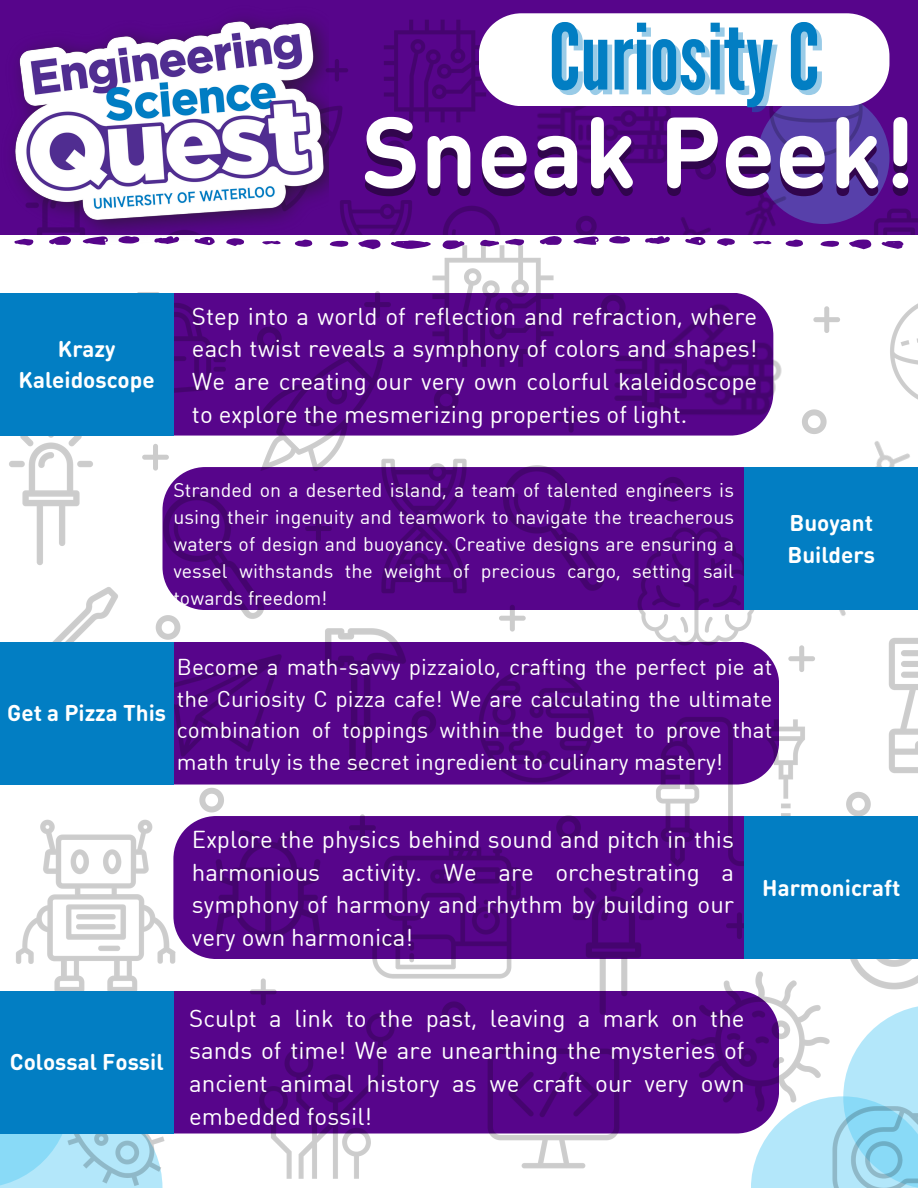
<style>
.page{position:relative;width:918px;height:1188px;background:#fff}
.page>*{position:absolute;margin:0;border:0;box-sizing:border-box;transform-origin:0 0}
.t1{font:700 99px "DIN Round Web W04";color:#fff}
.t2{font:90.9px "League Gothic";color:#027ec3}
.t3{font:24px/32.7px "DIN Round Web W03";color:#fff;text-align:justify}
.t4{font:22.5px/31.5px "DIN Round Web W03";color:#fff;text-align:justify}
.t5{font:700 22.5px/31.5px "DIN Round Web W04";color:#fff;text-align:center}
.t6{font:19.5px/27px "DIN Round Web W03";color:#fff;text-align:justify}
</style>
<div class="page">
<div style="left:0;top:0;width:918px;height:436px;background:#57058b"></div>
<img style="left:329px;top:106px;width:14px;height:42px">
<img style="left:761px;top:50px;width:129px;height:136px">
<img style="left:867px;top:186px;width:51px;height:49px">
<svg style="left:867px;top:161px;width:11px;height:22px"></svg>
<img style="left:384px;top:20px;width:95px;height:102px">
<svg style="left:329px;top:59px;width:19px;height:23px"></svg>
<img style="left:537px;top:106px;width:141px;height:57px">
<img style="left:622px;top:137px;width:245px;height:98px">
<svg style="left:695px;top:159px;width:21px;height:21px"></svg>
<img style="left:340px;top:200px;width:69px;height:35px">
<svg style="left:384px;top:140px;width:21px;height:21px"></svg>
<img style="left:409px;top:200px;width:84px;height:16px">
<svg style="left:489px;top:156px;width:23px;height:22px"></svg>
<div style="left:0;top:235px;width:918px;height:953px;background:#fff"></div>
<svg style="left:358px;top:239px;width:23px;height:10px"></svg>
<svg style="left:329px;top:241px;width:19px;height:6px"></svg>
<img style="left:13px;top:18px;width:316px;height:229px">
<div style="left:479px;top:13px;width:410px;height:93px;background:#fff"></div>
<svg style="left:849px;top:239px;width:22px;height:10px"></svg>
<svg style="left:583px;top:216px;width:14px;height:19px"></svg>
<svg style="left:882px;top:241px;width:22px;height:8px"></svg>
<svg style="left:822px;top:241px;width:17px;height:6px"></svg>
<svg style="left:391px;top:241px;width:13px;height:8px"></svg>
<svg style="left:751px;top:1143px;width:51px;height:45px;background:#b8e8fa"></svg>
<div style="left:843px;top:1005px;width:75px;height:183px;background:#b3e7fa"></div>
<div style="left:263px;top:293px;width:308px;height:143px;background:#57058b"></div>
<div style="left:446px;top:1026px;width:213px;height:108px;background:#57058b"></div>
<img style="left:35px;top:229px;width:228px;height:207px">
<img style="left:224px;top:991px;width:222px;height:188px">
<img style="left:165px;top:467px;width:139px;height:132px">
<img style="left:52px;top:608px;width:48px;height:34px">
<img style="left:100px;top:599px;width:148px;height:186px">
<img style="left:9px;top:436px;width:156px;height:172px">
<img style="left:232px;top:320px;width:179px;height:179px">
<img style="left:16px;top:777px;width:208px;height:215px">
<svg style="left:305px;top:501px;width:15px;height:41px"></svg>
<svg style="left:156px;top:615px;width:25px;height:25px"></svg>
<svg style="left:257px;top:327px;width:25px;height:24px"></svg>
<svg style="left:142px;top:444px;width:27px;height:27px"></svg>
<img style="left:199px;top:813px;width:141px;height:140px">
<svg style="left:199px;top:788px;width:25px;height:25px"></svg>
<svg style="left:250px;top:978px;width:27px;height:27px"></svg>
<img style="left:0;top:992px;width:229px;height:196px">
<img style="left:890px;top:303px;width:28px;height:80px">
<img style="left:404px;top:216px;width:179px;height:179px">
<svg style="left:364px;top:291px;width:27px;height:27px"></svg>
<img style="left:459px;top:1020px;width:189px;height:149px">
<img style="left:659px;top:941px;width:201px;height:202px">
<img style="left:792px;top:959px;width:126px;height:85px">
<svg style="left:441px;top:1020px;width:26px;height:6px"></svg>
<img style="left:802px;top:1057px;width:116px;height:131px">
<img style="left:571px;top:235px;width:251px;height:250px">
<svg style="left:601px;top:295px;width:25px;height:25px"></svg>
<img style="left:889px;top:674px;width:29px;height:99px">
<img style="left:716px;top:383px;width:202px;height:291px">
<svg style="left:802px;top:409px;width:25px;height:25px"></svg>
<svg style="left:813px;top:306px;width:27px;height:27px"></svg>
<img style="left:248px;top:582px;width:182px;height:235px">
<svg style="left:411px;top:710px;width:19px;height:25px"></svg>
<img style="left:320px;top:423px;width:207px;height:207px">
<svg style="left:434px;top:387px;width:25px;height:26px"></svg>
<img style="left:340px;top:806px;width:214px;height:214px">
<img style="left:463px;top:438px;width:181px;height:180px">
<svg style="left:558px;top:406px;width:27px;height:27px"></svg>
<img style="left:502px;top:834px;width:223px;height:223px">
<svg style="left:726px;top:912px;width:19px;height:27px"></svg>
<img style="left:620px;top:681px;width:185px;height:221px">
<svg style="left:846px;top:792px;width:25px;height:24px"></svg>
<img style="left:430px;top:618px;width:214px;height:214px">
<svg style="left:499px;top:605px;width:27px;height:27px"></svg>
<svg style="left:556px;top:815px;width:25px;height:25px"></svg>
<img style="left:612px;top:502px;width:169px;height:169px">
<svg style="left:660px;top:477px;width:25px;height:25px"></svg>
<svg style="left:788px;top:645px;width:37px;height:48px"></svg>
<div style="left:0;top:293px;width:173px;height:143px;background:#027ec3"></div>
<div style="left:745px;top:467px;width:173px;height:143px;background:#027ec3"></div>
<div style="left:0;top:642px;width:173px;height:143px;background:#027ec3"></div>
<div style="left:0;top:991px;width:173px;height:143px;background:#027ec3"></div>
<div style="left:745px;top:816px;width:173px;height:143px;background:#027ec3"></div>
<p class="t2" style="left:549px;top:5px;width:272px">CuriosityC</p>
<p class="t1" style="left:362px;top:83px;width:556px">Sneak Peek!</p>
<p class="t5" style="left:19px;top:332px;width:138px">Krazy<br>Kaleidoscope</p>
<p class="t3" style="left:192px;top:299px;width:567px">Step into a world of reflection and refraction, where each twist reveals a symphony of colors and shapes!<br>We are creating our very own colorful kaleidoscope to explore the mesmerizing properties of light.</p>
<p class="t6" style="left:173px;top:475px;width:562px">Stranded on a deserted island, a team of talented engineers is using their ingenuity and teamwork to navigate the treacherous waters of design and buoyancy. Creative designs are ensuring a vessel withstands the weight of precious cargo, setting sail towards freedom!</p>
<p class="t5" style="left:788px;top:506px;width:89px;text-align:left">Buoyant<br>Builders</p>
<p class="t5" style="left:7px;top:697px;width:161px">Get a Pizza This</p>
<p class="t4" style="left:177px;top:651px;width:597px">Become a math-savvy pizzaiolo, crafting the perfect pie at the Curiosity C pizza cafe! We are calculating the ultimate combination of toppings within the budget to prove that math truly is the secret ingredient to culinary mastery!</p>
<p class="t3" style="left:192px;top:822px;width:544px">Explore the physics behind sound and pitch in this harmonious activity. We are orchestrating a symphony of harmony and rhythm by building our very own harmonica!</p>
<p class="t5" style="left:762px;top:871px;width:139px">Harmonicraft</p>
<p class="t5" style="left:10px;top:1046px;width:155px">Colossal Fossil</p>
<p class="t3" style="left:189px;top:1001px;width:557px">Sculpt a link to the past, leaving a mark on the sands of time! We are unearthing the mysteries of ancient animal history as we craft our very own embedded fossil!</p>
</div>
